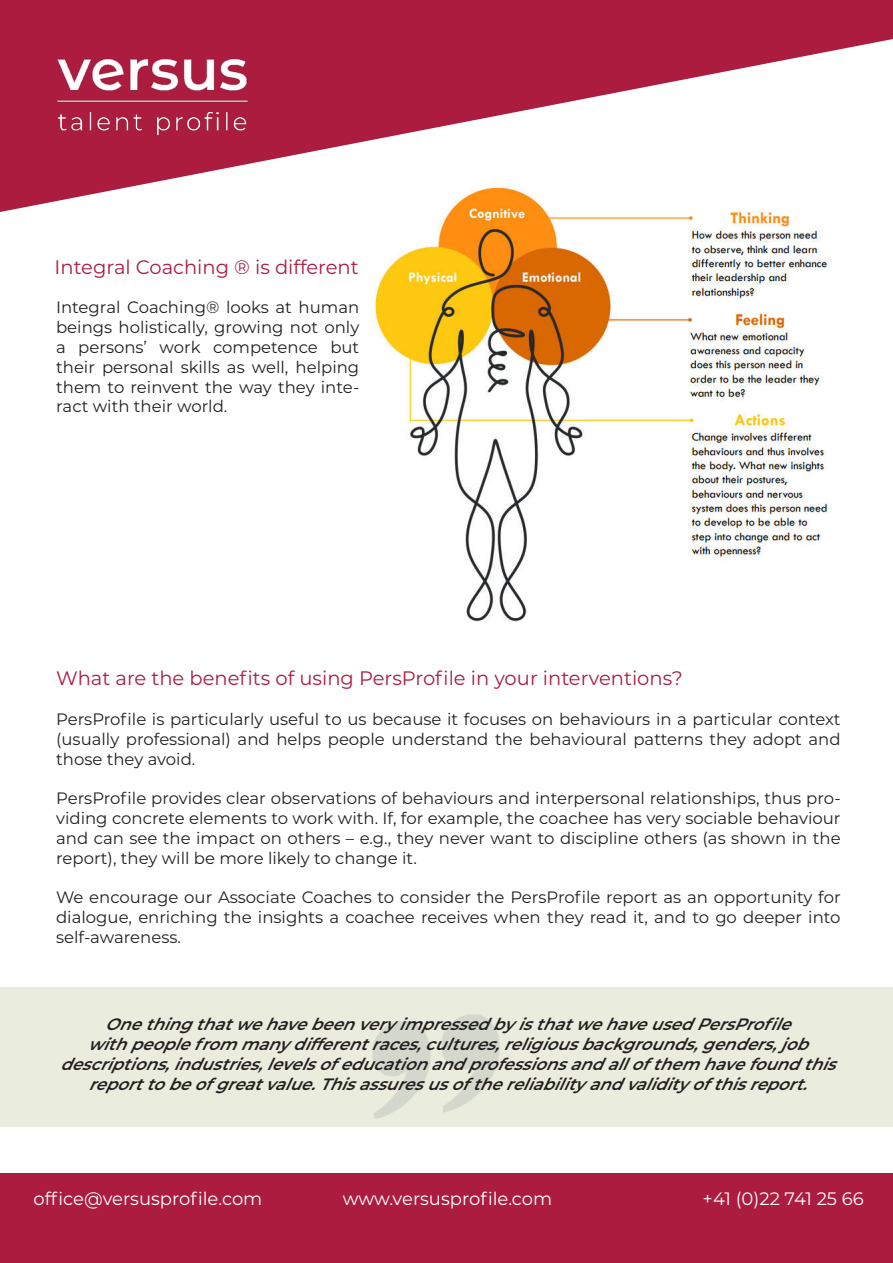
<style>
.page{position:relative;width:893px;height:1263px;background:#fff}
.page>*{position:absolute;margin:0;border:0;box-sizing:border-box;transform-origin:0 0}
.t1{font:19.5px "Montserrat";color:#ab1c3f}
.t2{font:18px "Montserrat";color:#fff}
.t3{font:16.5px/19.8px "Montserrat";color:#231f20;text-align:justify}
.t4{font:italic 600 16.5px/19.8px "Montserrat";letter-spacing:-.01em;color:#231f20;text-align:center}
</style>
<div class="page">
<svg style="left:0;top:0;width:893px;height:212px;fill:#ab1c3f"></svg>
<div style="left:0;top:1174px;width:893px;height:89px;background:#ab1c3f"></div>
<img style="left:54px;top:56px;width:195px;height:84px">
<img style="left:374px;top:184px;width:464px;height:438px">
<div style="left:0;top:988px;width:893px;height:139px;background:#eaecdd"></div>
<img style="left:372px;top:1014px;width:128px;height:105px">
<p class="t1" style="left:55px;top:257px;width:306px">Integral Coaching ® is different</p>
<p class="t3" style="left:56px;top:298px;width:305px">Integral Coaching® looks at human beings holistically, growing not only a persons’ work competence but their personal skills as well, helping them to reinvent the way they inte&shy;ract with their world.</p>
<p class="t1" style="left:56px;top:669px;width:628px">What are the benefits of using PersProfile in your interventions?</p>
<p class="t3" style="left:56px;top:710px;width:786px">PersProfile is particularly useful to us because it focuses on behaviours in a particular context (usually professional) and helps people understand the behavioural patterns they adopt and those they avoid.</p>
<p class="t3" style="left:56px;top:789px;width:786px">PersProfile provides clear observations of behaviours and interpersonal relationships, thus pro&shy;viding concrete elements to work with. If, for example, the coachee has very sociable behaviour and can see the impact on others – e.g., they never want to discipline others (as shown in the report), they will be more likely to change it.</p>
<p class="t3" style="left:56px;top:888px;width:786px">We encourage our Associate Coaches to consider the PersProfile report as an opportunity for dialogue, enriching the insights a coachee receives when they read it, and to go deeper into self-awareness.</p>
<p class="t4" style="left:60px;top:1015px;width:784px">Onethingthatwehavebeenvery impressedby isthatwehaveusedPersProfile withpeoplefrom many differentraces,cultures,religiousbackgrounds,genders,job descriptions,industries,levelsof educationandprofessionsandallof them havefoundthis reporttobeof greatvalue.Thisassuresusof thereliability andvalidity of thisreport.</p>
<p class="t2" style="left:343px;top:1190px;width:211px">www.versusprofile.com</p>
<p class="t2" style="left:33px;top:1190px;width:230px">office@versusprofile.com</p>
<p class="t2" style="left:702px;top:1190px;width:163px">+41 (0)22 741 25 66</p>
</div>
